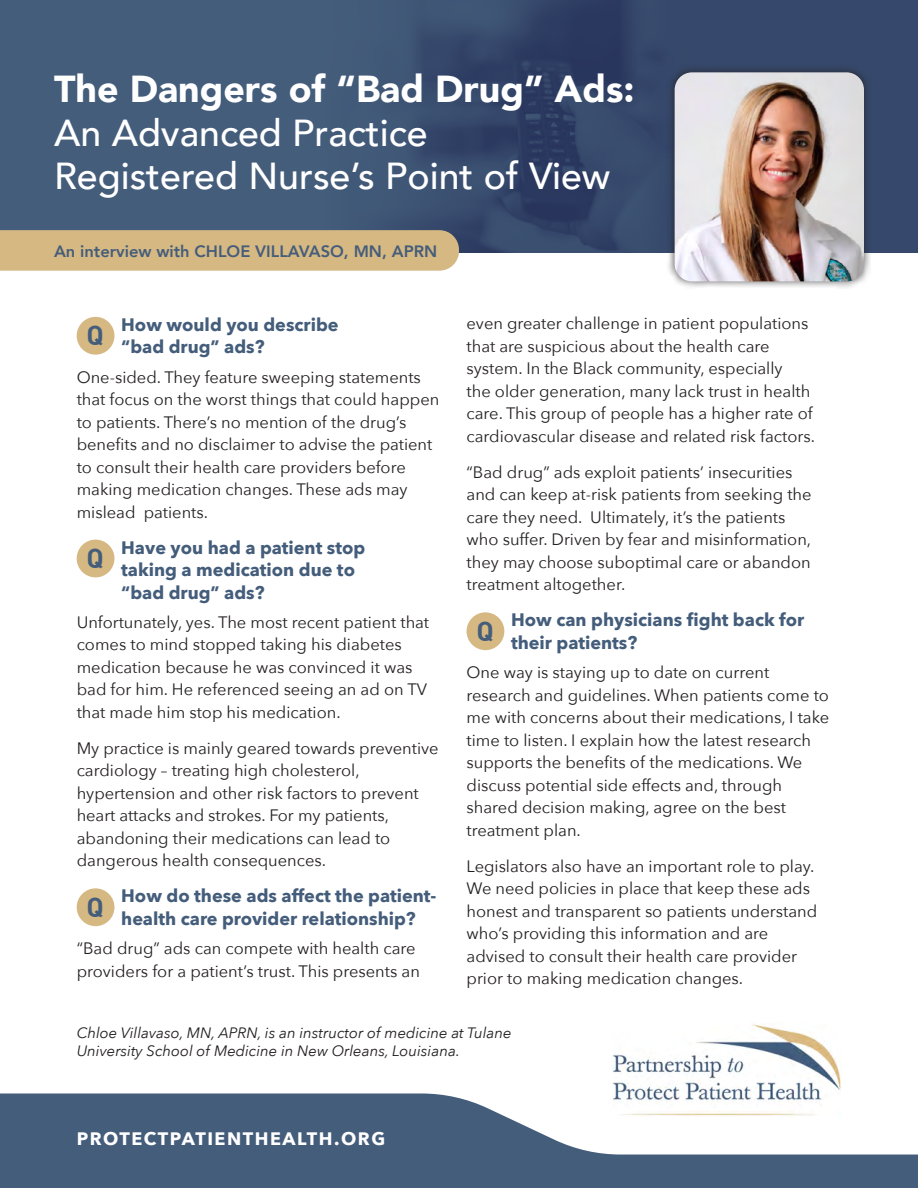
<style>
.page{position:relative;width:918px;height:1188px;background:#fff}
.page>*{position:absolute;margin:0;border:0;box-sizing:border-box;transform-origin:0 0}
.t1{font:500 37.5px/43.5px "Avenir";color:#fff}
.t2{font:900 37.5px "Avenir";color:#fff}
.t3{font:700 27px "DIN";color:#445d7b}
.t4{font:700 18px/22.5px "Avenir Next";color:#445d7b}
.t5{font:700 18px "Avenir Next";letter-spacing:.085em;color:#fff}
.t6{font:16.5px/22.5px "Avenir Next";color:#231f20}
.t7{font:800 16.5px "Avenir";color:#445d7b}
.t8{font:italic 15px/18px "Avenir Next";color:#231f20}
</style>
<div class="page">
<img style="left:0;top:0;width:918px;height:252px">
<img style="left:612px;top:1023px;width:229px;height:71px">
<div style="left:77px;top:317px;width:37px;height:38px;background:#d6b882;border-radius:50%"></div>
<div style="left:77px;top:540px;width:37px;height:37px;background:#d6b882;border-radius:50%"></div>
<div style="left:77px;top:888px;width:37px;height:38px;background:#d6b882;border-radius:50%"></div>
<div style="left:467px;top:612px;width:37px;height:38px;background:#d6b882;border-radius:50%"></div>
<div style="left:0;top:230px;width:459px;height:41px;background:#d6b882"></div>
<svg style="left:0;top:1094px;width:918px;height:94px;fill:#445d7b"></svg>
<div style="left:666px;top:64px;width:206px;height:226px;background:#231f20;opacity:.75"></div>
<img style="left:675px;top:72px;width:189px;height:209px">
<h1 class="t2" style="left:54px;top:57px;width:582px">The Dangers of “Bad Drug” Ads:</h1>
<h1 class="t1" style="left:54px;top:109px;width:558px">An Advanced Practice<br>Registered Nurse’s Point of View</h1>
<p class="t7" style="left:54px;top:238px;width:385px">An interview with CHLOE VILLAVASO, MN, APRN</p>
<p class="t6" style="left:467px;top:312px;width:350px">even greater challenge in patient populations that are suspicious about the health care system. In the Black community, especially<br>the older generation, many lack trust in health care. This group of people has a higher rate of cardiovascular disease and related risk factors.</p>
<p class="t6" style="left:467px;top:460px;width:347px">“Bad drug” ads exploit patients’ insecurities and can keep at-risk patients from seeking the care they need. Ultimately, it’s the patients who suffer. Driven by fear and misinformation, they may choose suboptimal care or abandon treatment altogether.</p>
<h2 class="t3" style="left:477px;top:613px;width:19px">Q</h2>
<p class="t4" style="left:511px;top:609px;width:295px">How can physicians fight back for their patients?</p>
<p class="t6" style="left:467px;top:660px;width:364px">One way is staying up to date on current research and guidelines. When patients come to me with concerns about their medications, I take time to listen. I explain how the latest research supports the benefits of the medications. We discuss potential side effects and, through shared decision making, agree on the best treatment plan.</p>
<p class="t6" style="left:467px;top:854px;width:352px">Legislators also have an important role to play.<br>We need policies in place that keep these ads honest and transparent so patients understand who’s providing this information and are advised to consult their health care provider prior to making medication changes.</p>
<p class="t8" style="left:77px;top:1023px;width:437px">Chloe Villavaso, MN, APRN, is an instructor of medicine at Tulane<br>University School of Medicine in New Orleans, Louisiana.</p>
<h2 class="t3" style="left:87px;top:318px;width:19px">Q</h2>
<p class="t4" style="left:121px;top:313px;width:219px">How would you describe “bad drug” ads?</p>
<p class="t6" style="left:77px;top:365px;width:364px">One-sided. They feature sweeping statements that focus on the worst things that could happen to patients. There’s no mention of the drug’s benefits and no disclaimer to advise the patient to consult their health care providers before making medication changes. These ads may mislead patients.</p>
<h2 class="t3" style="left:87px;top:540px;width:19px">Q</h2>
<p class="t4" style="left:121px;top:536px;width:246px">Have you had a patient stop taking a medication due to “bad drug” ads?</p>
<p class="t6" style="left:77px;top:610px;width:354px">Unfortunately, yes. The most recent patient that comes to mind stopped taking his diabetes medication because he was convinced it was bad for him. He referenced seeing an ad on TV that made him stop his medication.</p>
<p class="t6" style="left:77px;top:736px;width:364px">My practice is mainly geared towards preventive cardiology – treating high cholesterol, hypertension and other risk factors to prevent heart attacks and strokes. For my patients, abandoning their medications can lead to dangerous health consequences.</p>
<h2 class="t3" style="left:87px;top:889px;width:19px">Q</h2>
<p class="t4" style="left:121px;top:885px;width:317px">How do these ads affect the patient&shy;health care provider relationship?</p>
<p class="t6" style="left:77px;top:936px;width:345px">“Bad drug” ads can compete with health care providers for a patient’s trust. This presents an</p>
<p class="t5" style="left:77px;top:1123px;width:310px">PROTECTPATIENTHEALTH.ORG</p>
</div>
